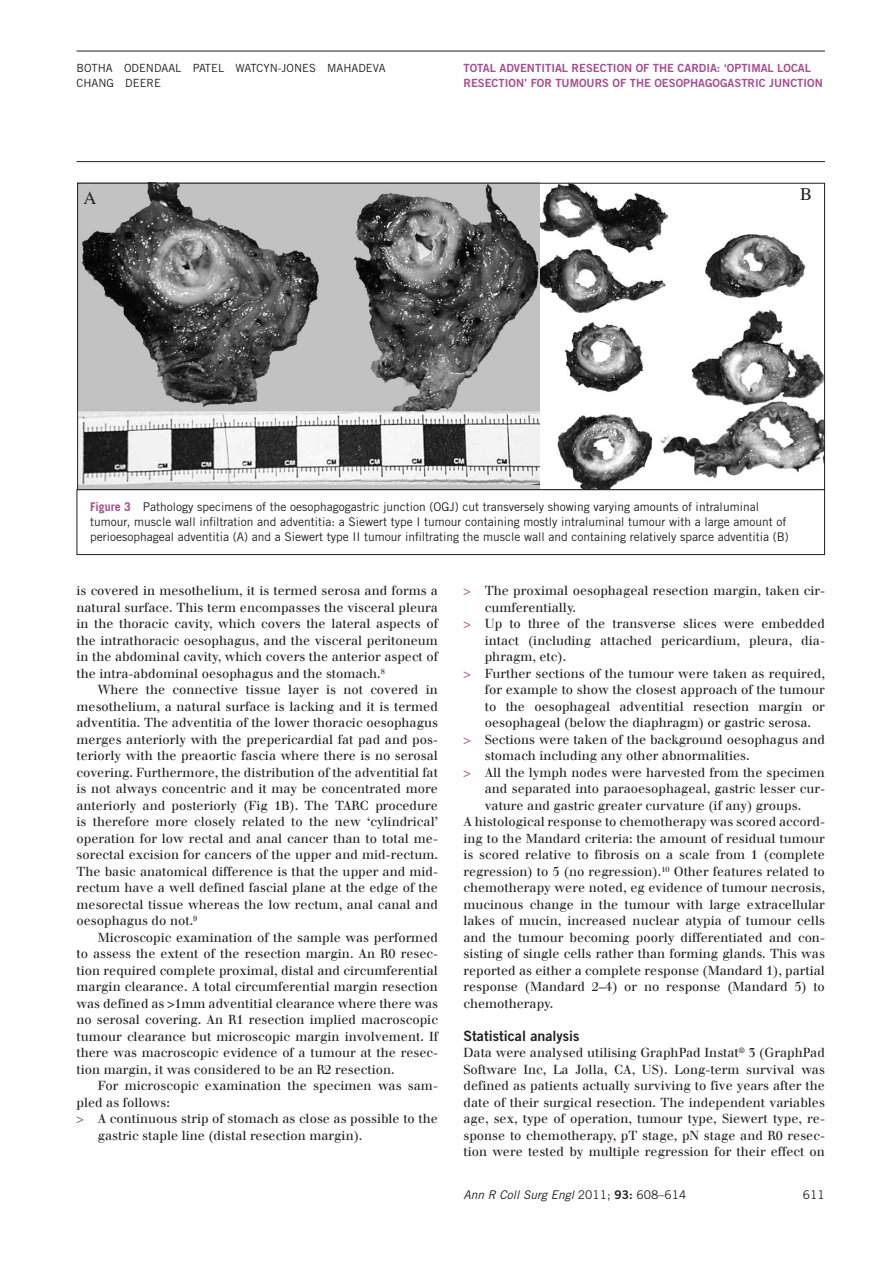
<style>
.page{position:relative;width:893px;height:1263px;background:#fff}
.page>*{position:absolute;margin:0;border:0;box-sizing:border-box;transform-origin:0 0}
.t1{font:18px "Times";color:#231f20}
.ARTICLE__heading_2{font:14.25px "Trade Gothic LT Std Bd 2";color:#231f20}
.Body_text{font:12.75px/16.5px "Walbaum Com";color:#231f20;text-align:justify}
.Body_text__first_par{font:12.75px/16.5px "Walbaum Com";color:#231f20;text-align:justify}
.Bullet_list{font:12.75px/16.5px "Walbaum Com";color:#231f20}
.Figure_captions{font:12px/15px "Trade Gothic LT Std";color:#231f20}
.METADATA__author_doi{font:italic 12px "Trade Gothic LT Std";color:#231f20}
.HEADER__article_titl{font:11.25px/15px "Trade Gothic LT Std Bd 2";color:#a84d90}
.HEADER__authors{font:11.25px/15px "Trade Gothic LT Std";color:#231f20}
.s1{font-weight:700;color:#a84d90}
.s2{color:#a84d90}
.s3{font-style:normal}
.s4{font-family:"Trade Gothic LT Std Bd 2";font-style:normal}
</style>
<div class="page">
<div style="left:77px;top:489px;width:748px;height:66px;border:1px solid #231f20"></div>
<img style="left:79px;top:185px;width:744px;height:303px">
<hr style="left:77px;top:51px;width:748px;height:1px;background:#231f20">
<hr style="left:77px;top:161px;width:748px;height:1px;background:#231f20">
<p class="HEADER__authors" style="left:77px;top:60px;width:310px">BOTHA ODENDAAL PATEL WATCYN-JONES MAHADEVA<br>CHANG DEERE</p>
<p class="HEADER__article_titl" style="left:463px;top:61px;width:361px">TOTAL ADVENTITIAL RESECTION OF THE CARDIA: ‘OPTIMAL LOCAL<br>RESECTION’ FOR TUMOURS OF THE OESOPHAGOGASTRIC JUNCTION</p>
<p class="t1" style="left:84px;top:188px;width:14px">A</p>
<p class="t1" style="left:800px;top:184px;width:14px">B</p>
<p class="Figure_captions" style="left:90px;top:499px;width:700px"><span class="s1">Figure 3</span> Pathology specimens of the oesophagogastric junction (OGJ) cut transversely showing varying amounts of intraluminal tumour, muscle wall infiltration and adventitia: a Siewert type I tumour containing mostly intraluminal tumour with a large amount of perioesophageal adventitia (A) and a Siewert type II tumour infiltrating the muscle wall and containing relatively sparce adventitia (B)</p>
<p class="Body_text" style="left:77px;top:583px;width:363px">is covered in mesothelium, it is termed serosa and forms a natural surface. This term encompasses the visceral pleura in the thoracic cavity, which covers the lateral aspects of the intrathoracic oesophagus, and the visceral peritoneum in the abdominal cavity, which covers the anterior aspect of the intra-abdominal oesophagus and the stomach.<sup>8</sup></p>
<p class="Body_text" style="left:77px;top:682px;width:363px;text-indent:21px">Where the connective tissue layer is not covered in mesothelium, a natural surface is lacking and it is termed adventitia. The adventitia of the lower thoracic oesophagus merges anteriorly with the prepericardial fat pad and pos&shy;teriorly with the preaortic fascia where there is no serosal covering. Furthermore, the distribution of the adventitial fat is not always concentric and it may be concentrated more anteriorly and posteriorly (Fig 1B). The TARC procedure is therefore more closely related to the new ‘cylindrical’ operation for low rectal and anal cancer than to total me&shy;sorectal excision for cancers of the upper and mid-rectum.<br>The basic anatomical difference is that the upper and mid&shy;rectum have a well defined fascial plane at the edge of the mesorectal tissue whereas the low rectum, anal canal and oesophagus do not.<sup>9</sup></p>
<p class="Body_text" style="left:77px;top:929px;width:363px;text-indent:21px">Microscopic examination of the sample was performed to assess the extent of the resection margin. An R0 resec&shy;tion required complete proximal, distal and circumferential margin clearance. A total circumferential margin resection was defined as &gt;1mm adventitial clearance where there was no serosal covering. An R1 resection implied macroscopic tumour clearance but microscopic margin involvement. If there was macroscopic evidence of a tumour at the resec&shy;tion margin, it was considered to be an R2 resection.</p>
<p class="Body_text" style="left:77px;top:1078px;width:363px;text-indent:21px">For microscopic examination the specimen was sam&shy;pled as follows:</p>
<p class="Bullet_list" style="left:98px;top:1111px;width:342px;text-indent:-21px"><span class="s2">&gt;</span> A continuous strip of stomach as close as possible to the gastric staple line (distal resection margin).</p>
<p class="Bullet_list" style="left:485px;top:583px;width:342px;text-indent:-21px"><span class="s2">&gt;</span> The proximal oesophageal resection margin, taken cir&shy;cumferentially.</p>
<p class="Bullet_list" style="left:485px;top:616px;width:342px;text-align:justify;text-indent:-21px"><span class="s2">&gt;</span> Up to three of the transverse slices were embedded intact (including attached pericardium, pleura, dia&shy;phragm, etc).</p>
<p class="Bullet_list" style="left:485px;top:665px;width:342px;text-align:justify;text-indent:-21px"><span class="s2">&gt;</span> Further sections of the tumour were taken as required, for example to show the closest approach of the tumour to the oesophageal adventitial resection margin or oesophageal (below the diaphragm) or gastric serosa.</p>
<p class="Bullet_list" style="left:485px;top:731px;width:342px;text-indent:-21px"><span class="s2">&gt;</span> Sections were taken of the background oesophagus and stomach including any other abnormalities.</p>
<p class="Bullet_list" style="left:485px;top:764px;width:342px;text-align:justify;text-indent:-21px"><span class="s2">&gt;</span> All the lymph nodes were harvested from the specimen and separated into paraoesophageal, gastric lesser cur&shy;vature and gastric greater curvature (if any) groups.</p>
<p class="Body_text__first_par" style="left:463px;top:814px;width:363px">A histological response to chemotherapy was scored accord&shy;ing to the Mandard criteria: the amount of residual tumour is scored relative to fibrosis on a scale from 1 (complete regression) to 5 (no regression).<sup>10</sup> Other features related to chemotherapy were noted, eg evidence of tumour necrosis, mucinous change in the tumour with large extracellular lakes of mucin, increased nuclear atypia of tumour cells and the tumour becoming poorly differentiated and con&shy;sisting of single cells rather than forming glands. This was reported as either a complete response (Mandard 1), partial response (Mandard 2–4) or no response (Mandard 5) to chemotherapy.</p>
<p class="ARTICLE__heading_2" style="left:463px;top:1027px;width:117px">Statistical analysis</p>
<p class="Body_text__first_par" style="left:463px;top:1045px;width:363px">Data were analysed utilising GraphPad Instat<sup>®</sup> 3 (GraphPad Software Inc, La Jolla, CA, US). Long-term survival was defined as patients actually surviving to five years after the date of their surgical resection. The independent variables age, sex, type of operation, tumour type, Siewert type, re&shy;sponse to chemotherapy, pT stage, pN stage and R0 resec&shy;tion were tested by multiple regression for their effect on</p>
<p class="METADATA__author_doi" style="left:463px;top:1188px;width:224px">Ann R Coll Surg Engl <span class="s3">2011;</span> <span class="s4">93:</span> <span class="s3">608–614</span></p>
<p class="Figure_captions" style="left:803px;top:1187px;width:23px">611</p>
</div>
